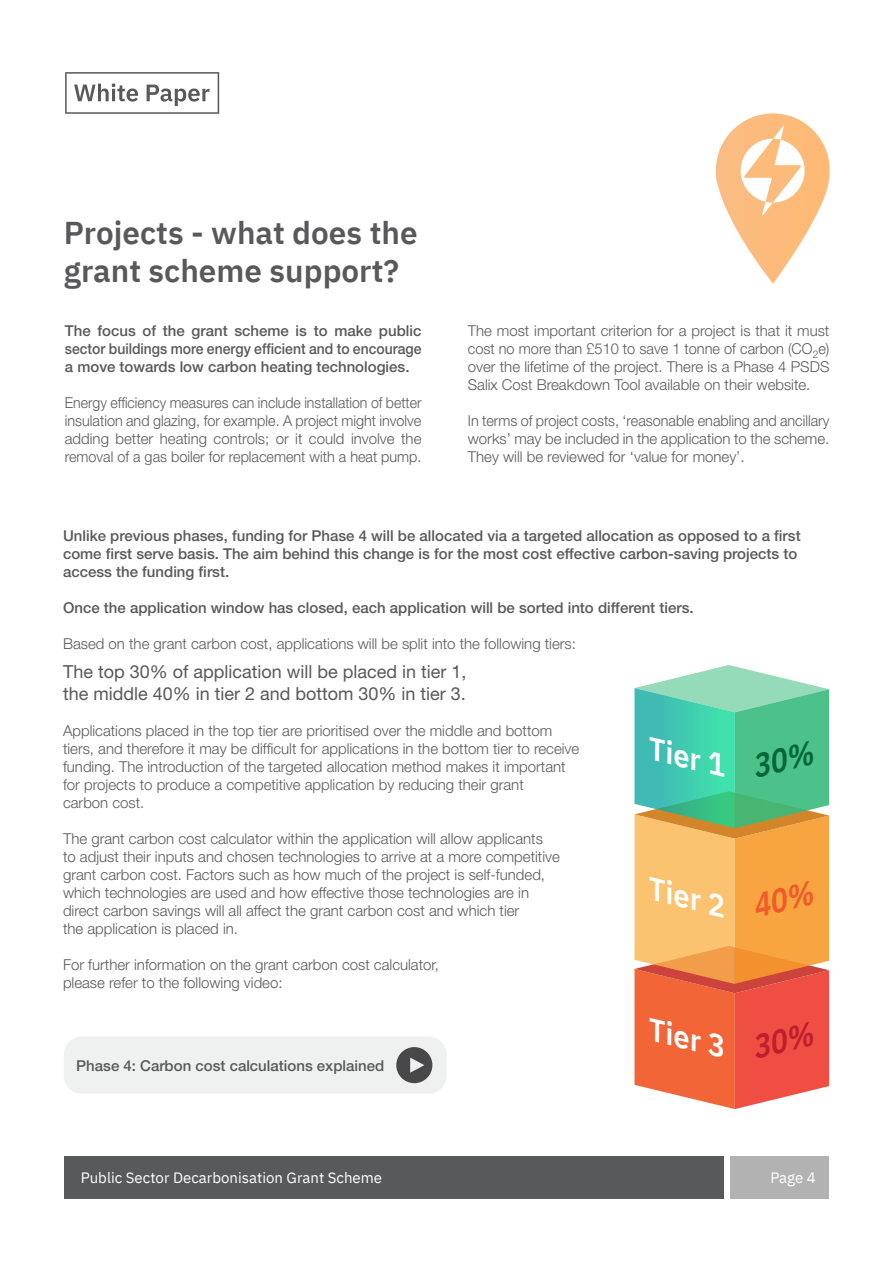
<style>
.page{position:relative;width:893px;height:1263px;background:#fff}
.page>*{position:absolute;margin:0;border:0;box-sizing:border-box;transform-origin:0 0}
.t1{font:600 31.5px/37.5px "IBM Plex Sans";color:#59595c}
.t2{font:italic 600 31.05px "IBM Plex Sans";color:#fff;scale:.96 1}
.t3{font:18px/22.5px "Helvetica Neue LT Pro";color:#59595c}
.t4{font:300 15px/18px "Helvetica Neue LT Pro";color:#59595c}
.t5{font:500 15px/18px "Helvetica Neue LT Pro";color:#59595c}
.t6{font:300 15px/18px "Helvetica Neue LT Pro";color:#59595c;text-align:justify;scale:.94 1}
.t7{font:300 15px/18px "Helvetica Neue LT Pro";color:#59595c;text-align:justify;scale:.96 1}
.t8{font:15px "IBM Plex Sans";color:#fff}
</style>
<div class="page">
<div style="left:64px;top:1036px;width:383px;height:58px;background:#eff0f0;border-radius:18px"></div>
<svg style="left:65px;top:72px;width:154px;height:42px"></svg>
<div style="left:731px;top:1157px;width:98px;height:42px;background:#b2b2b3"></div>
<div style="left:64px;top:1157px;width:660px;height:42px;background:#58595b"></div>
<svg style="left:716px;top:113px;width:114px;height:171px"></svg>
<div style="left:396px;top:1047px;width:36px;height:36px;background:#48474a;border-radius:50%"></div>
<svg style="left:410px;top:1057px;width:14px;height:16px"></svg>
<svg style="left:634px;top:665px;width:195px;height:444px;background:#c1a36f"></svg>
<h1 class="t1" style="left:64px;top:212px;width:355px">Projects - what does the grant scheme support?</h1>
<p class="t5" style="left:65px;top:321px;width:358px;text-align:justify">The focus of the grant scheme is to make public sector buildings more energy efficient and to encourage a move towards low carbon heating technologies.</p>
<p class="t6" style="left:65px;top:393px;width:381px">Energy efficiency measures can include installation of better insulation and glazing, for example. A project might involve adding better heating controls; or it could involve the removal of a gas boiler for replacement with a heat pump.</p>
<p class="t4" style="left:468px;top:321px;width:363px;text-align:justify">The most important criterion for a project is that it must cost no more than £510 to save 1 tonne of carbon (CO<sub>2</sub>e) over the lifetime of the project. There is a Phase 4 PSDS Salix Cost Breakdown Tool available on their website.</p>
<p class="t7" style="left:468px;top:411px;width:378px">In terms of project costs, ‘reasonable enabling and ancillary works’ may be included in the application to the scheme.<br>They will be reviewed for ‘value for money’.</p>
<p class="t5" style="left:63px;top:527px;width:739px">Unlike previous phases, funding for Phase 4 will be allocated via a targeted allocation as opposed to a first come first serve basis. The aim behind this change is for the most cost effective carbon-saving projects to access the funding first.</p>
<p class="t5" style="left:63px;top:599px;width:632px">Once the application window has closed, each application will be sorted into different tiers.</p>
<p class="t4" style="left:63px;top:634px;width:514px">Based on the grant carbon cost, applications will be split into the following tiers:</p>
<p class="t3" style="left:63px;top:660px;width:405px">The top 30% of application will be placed in tier 1, the middle 40% in tier 2 and bottom 30% in tier 3.</p>
<p class="t4" style="left:63px;top:721px;width:518px">Applications placed in the top tier are prioritised over the middle and bottom tiers, and therefore it may be difficult for applications in the bottom tier to receive funding. The introduction of the targeted allocation method makes it important for projects to produce a competitive application by reducing their grant<br>carbon cost.</p>
<p class="t4" style="left:63px;top:829px;width:498px">The grant carbon cost calculator within the application will allow applicants<br>to adjust their inputs and chosen technologies to arrive at a more competitive grant carbon cost. Factors such as how much of the project is self-funded, which technologies are used and how effective those technologies are in direct carbon savings will all affect the grant carbon cost and which tier<br>the application is placed in.</p>
<p class="t4" style="left:63px;top:955px;width:377px">For further information on the grant carbon cost calculator, please refer to the following video:</p>
<h2 class="t2" style="left:657px;top:724px;width:83px;rotate:14deg">Tier 1</h2>
<h2 class="t2" style="left:657px;top:865px;width:83px;rotate:14deg">Tier 2</h2>
<p class="t5" style="left:76px;top:1057px;width:309px">Phase 4: Carbon cost calculations explained</p>
<h2 class="t2" style="left:657px;top:1005px;width:83px;rotate:14deg">Tier 3</h2>
<p class="t8" style="left:81px;top:1166px;width:303px">Public Sector Decarbonisation Grant Scheme</p>
<p class="t8" style="left:770px;top:1166px;width:47px">Page 4</p>
</div>
